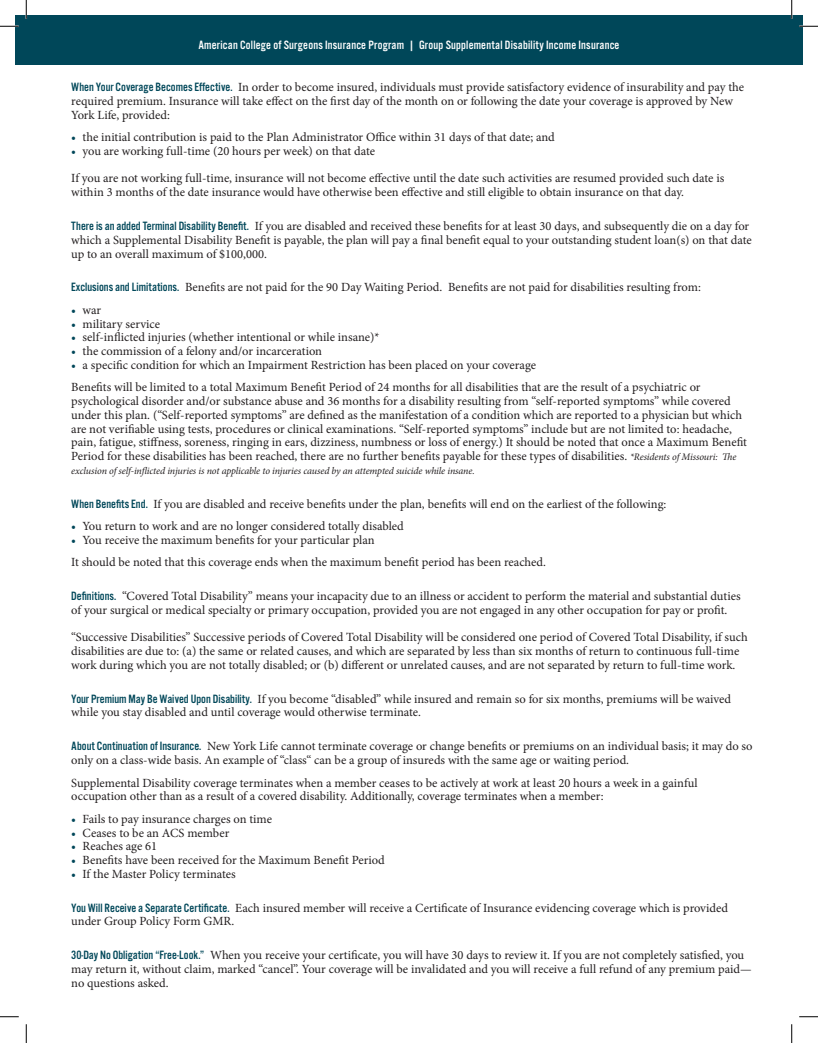
<style>
.page{position:relative;width:818px;height:1043px;background:#fff}
.page>*{position:absolute;margin:0;border:0;box-sizing:border-box;transform-origin:0 0}
.t1{font:12.5px/13.8px "Minion Pro";color:#231f20}
.t2{font:12.5px "Alternate Got No 3 D";letter-spacing:.015em;color:#fff}
.t3{font:italic 10px "Minion Pro";letter-spacing:-.015em;color:#231f20}
.s1{font-family:"Alternate Got No 3 D";color:#004759}
.s2{color:#004759}
.s3{font-style:italic;font-size:10px}
</style>
<div class="page">
<div style="left:15px;top:15px;width:787px;height:49px;background:#004759"></div>
<svg style="left:0;top:25px;width:19px;height:2px"></svg>
<svg style="left:799px;top:25px;width:19px;height:2px"></svg>
<svg style="left:0;top:1016px;width:19px;height:1px"></svg>
<svg style="left:799px;top:1016px;width:19px;height:1px"></svg>
<svg style="left:25px;top:0;width:2px;height:19px"></svg>
<svg style="left:25px;top:1024px;width:2px;height:18px"></svg>
<svg style="left:790px;top:0;width:2px;height:19px"></svg>
<svg style="left:791px;top:1024px;width:1px;height:18px"></svg>
<p class="t2" style="left:198px;top:39px;width:422px">American College of Surgeons Insurance Program | Group Supplemental Disability Income Insurance</p>
<p class="t1" style="left:71px;top:80px;width:674px"><span class="s1">When Your Coverage Becomes Effective.</span> In order to become insured, individuals must provide satisfactory evidence of insurability and pay the required premium. Insurance will take effect on the first day of the month on or following the date your coverage is approved by New<br>York Life, provided:</p>
<p class="t1" style="left:71px;top:130px;width:485px"><span class="s2">•</span> the initial contribution is paid to the Plan Administrator Office within 31 days of that date; and</p>
<p class="t1" style="left:71px;top:144px;width:305px"><span class="s2">•</span> you are working full-time (20 hours per week) on that date</p>
<p class="t1" style="left:71px;top:172px;width:654px">If you are not working full-time, insurance will not become effective until the date such activities are resumed provided such date is within 3 months of the date insurance would have otherwise been effective and still eligible to obtain insurance on that day.</p>
<p class="t1" style="left:71px;top:219px;width:682px"><span class="s1">There is an added Terminal Disability Benefit.</span> If you are disabled and received these benefits for at least 30 days, and subsequently die on a day for which a Supplemental Disability Benefit is payable, the plan will pay a final benefit equal to your outstanding student loan(s) on that date up to an overall maximum of $100,000.</p>
<p class="t1" style="left:71px;top:280px;width:631px"><span class="s1">Exclusions and Limitations.</span> Benefits are not paid for the 90 Day Waiting Period. Benefits are not paid for disabilities resulting from:</p>
<p class="t1" style="left:71px;top:303px;width:31px"><span class="s2">•</span> war</p>
<p class="t1" style="left:71px;top:317px;width:90px"><span class="s2">•</span> military service</p>
<p class="t1" style="left:71px;top:330px;width:310px"><span class="s2">•</span> self-inflicted injuries (whether intentional or while insane)*</p>
<p class="t1" style="left:71px;top:344px;width:252px"><span class="s2">•</span> the commission of a felony and/or incarceration</p>
<p class="t1" style="left:71px;top:358px;width:466px"><span class="s2">•</span> a specific condition for which an Impairment Restriction has been placed on your coverage</p>
<p class="t1" style="left:71px;top:380px;width:677px">Benefits will be limited to a total Maximum Benefit Period of 24 months for all disabilities that are the result of a psychiatric or psychological disorder and/or substance abuse and 36 months for a disability resulting from “self-reported symptoms” while covered under this plan. (“Self-reported symptoms” are defined as the manifestation of a condition which are reported to a physician but which are not verifiable using tests, procedures or clinical examinations. “Self-reported symptoms” include but are not limited to: headache, pain, fatigue, stiffness, soreness, ringing in ears, dizziness, numbness or loss of energy.) It should be noted that once a Maximum Benefit Period for these disabilities has been reached, there are no further benefits payable for these types of disabilities. <span class="s3">*Residents of Missouri: The</span></p>
<p class="t3" style="left:71px;top:464px;width:405px">exclusion of self-inflicted injuries is not applicable to injuries caused by an attempted suicide while insane.</p>
<p class="t1" style="left:71px;top:497px;width:596px"><span class="s1">When Benefits End.</span> If you are disabled and receive benefits under the plan, benefits will end on the earliest of the following:</p>
<p class="t1" style="left:71px;top:519px;width:334px"><span class="s2">•</span> You return to work and are no longer considered totally disabled</p>
<p class="t1" style="left:71px;top:533px;width:305px"><span class="s2">•</span> You receive the maximum benefits for your particular plan</p>
<p class="t1" style="left:71px;top:555px;width:476px">It should be noted that this coverage ends when the maximum benefit period has been reached.</p>
<p class="t1" style="left:71px;top:589px;width:670px"><span class="s1">Definitions.</span> “Covered Total Disability” means your incapacity due to an illness or accident to perform the material and substantial duties of your surgical or medical specialty or primary occupation, provided you are not engaged in any other occupation for pay or profit.</p>
<p class="t1" style="left:71px;top:630px;width:678px">“Successive Disabilities” Successive periods of Covered Total Disability will be considered one period of Covered Total Disability, if such disabilities are due to: (a) the same or related causes, and which are separated by less than six months of return to continuous full-time work during which you are not totally disabled; or (b) different or unrelated causes, and are not separated by return to full-time work.</p>
<p class="t1" style="left:71px;top:692px;width:661px"><span class="s1">Your Premium May Be Waived Upon Disability.</span> If you become “disabled” while insured and remain so for six months, premiums will be waived while you stay disabled and until coverage would otherwise terminate.</p>
<p class="t1" style="left:71px;top:739px;width:682px"><span class="s1">About Continuation of Insurance.</span> New York Life cannot terminate coverage or change benefits or premiums on an individual basis; it may do so only on a class-wide basis. An example of “class“ can be a group of insureds with the same age or waiting period.</p>
<p class="t1" style="left:71px;top:775px;width:627px">Supplemental Disability coverage terminates when a member ceases to be actively at work at least 20 hours a week in a gainful occupation other than as a result of a covered disability. Additionally, coverage terminates when a member:</p>
<p class="t1" style="left:71px;top:812px;width:202px"><span class="s2">•</span> Fails to pay insurance charges on time</p>
<p class="t1" style="left:71px;top:825px;width:160px"><span class="s2">•</span> Ceases to be an ACS member</p>
<p class="t1" style="left:71px;top:839px;width:87px"><span class="s2">•</span> Reaches age 61</p>
<p class="t1" style="left:71px;top:853px;width:315px"><span class="s2">•</span> Benefits have been received for the Maximum Benefit Period</p>
<p class="t1" style="left:71px;top:867px;width:166px"><span class="s2">•</span> If the Master Policy terminates</p>
<p class="t1" style="left:71px;top:900px;width:658px"><span class="s1">You Will Receive a Separate Certificate.</span> Each insured member will receive a Certificate of Insurance evidencing coverage which is provided under Group Policy Form GMR.</p>
<p class="t1" style="left:71px;top:948px;width:682px"><span class="s1">30-Day No Obligation “Free-Look.”</span> When you receive your certificate, you will have 30 days to review it. If you are not completely satisfied, you may return it, without claim, marked “cancel”. Your coverage will be invalidated and you will receive a full refund of any premium paid— no questions asked.</p>
</div>
